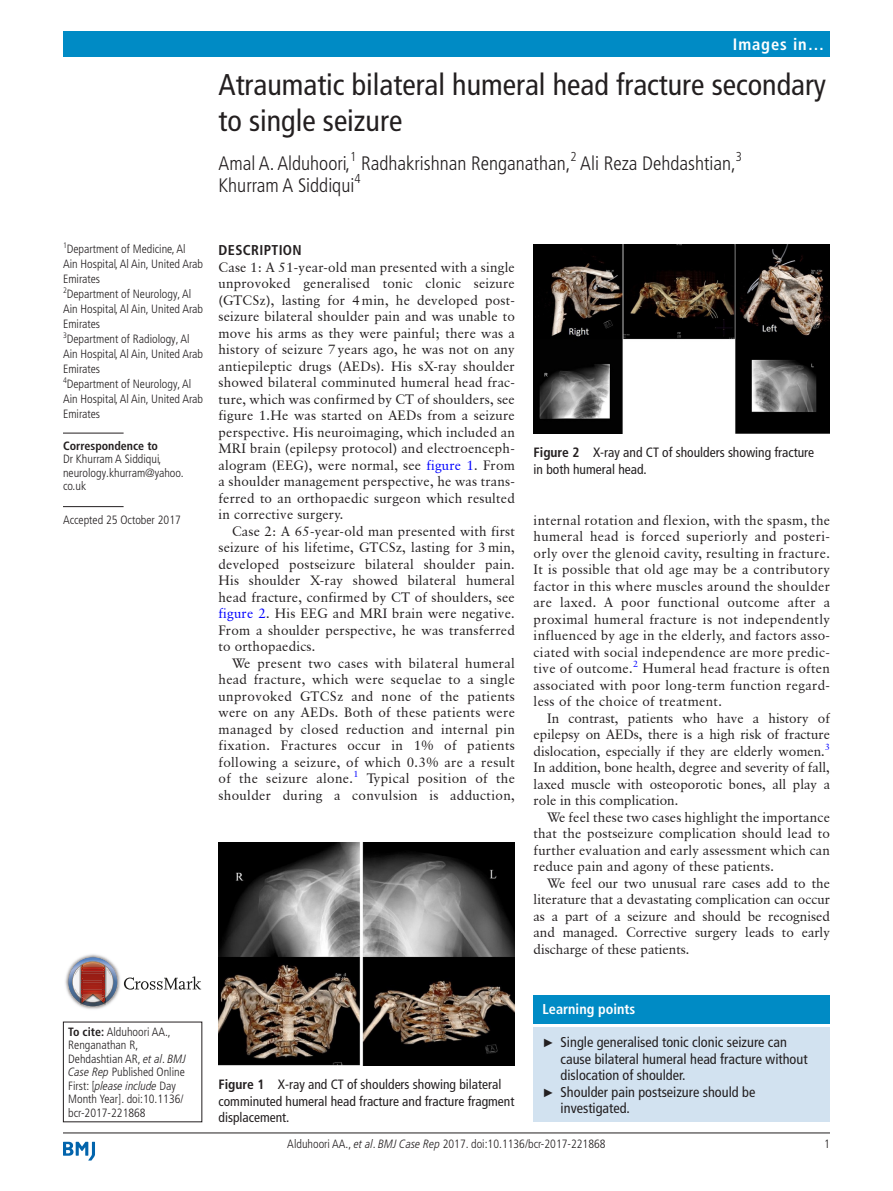
<style>
.page{position:relative;width:893px;height:1191px;background:#fff}
.page>*{position:absolute;margin:0;border:0;box-sizing:border-box;transform-origin:0 0}
.t1{font:condensed 30px/36px "Frutiger LT Pro";color:#231f20}
.t2{font:300 condensed 19.5px/22.5px "Frutiger LT Pro";color:#231f20}
.t3{font:700 condensed 16.5px "Frutiger LT Std";letter-spacing:.055em;color:#fff}
.t4{font:condensed 14.25px "Frutiger LT Pro";color:#231f20}
.t5{font:700 condensed 14.25px "Frutiger LT Pro";color:#fff}
.t6{font:700 condensed 14.25px "Frutiger LT Pro";letter-spacing:.025em;color:#231f20}
.t7{font:13.5px/16.5px "Classical Garamond BT";letter-spacing:.015em;color:#231f20;text-align:justify}
.t8{font:condensed 13.5px/16.5px "Frutiger LT Pro";color:#231f20}
.t9{font:300 condensed 12.9px "Frutiger LT Pro";color:#231f20}
.t10{font:300 condensed 12px/15px "Frutiger LT Pro";color:#231f20}
.t11{font:700 condensed 12px "Frutiger LT Pro";color:#231f20}
.s1{color:#00f}
.s2{font-weight:700}
.s3{font-style:italic}
.s4{font-family:"Arial";font-stretch:normal;font-size:12px}
</style>
<div class="page">
<hr style="left:63px;top:1132px;width:767px;height:1px;background:#231f20">
<svg style="left:63px;top:1141px;width:32px;height:19px"></svg>
<div style="left:63px;top:31px;width:767px;height:25px;background:#008bc5"></div>
<hr style="left:63px;top:433px;width:61px;height:1px;background:#231f20">
<hr style="left:63px;top:506px;width:61px;height:1px;background:#231f20">
<img style="left:65px;top:954px;width:55px;height:55px">
<svg style="left:68px;top:957px;width:49px;height:49px;background:#a88588"></svg>
<svg style="left:124px;top:976px;width:77px;height:13px"></svg>
<img style="left:219px;top:842px;width:296px;height:223px">
<img style="left:534px;top:244px;width:296px;height:189px">
<div style="left:534px;top:994px;width:296px;height:29px;background:#008bc5"></div>
<div style="left:534px;top:1027px;width:296px;height:95px;background:#d2e2f0"></div>
<p class="t3" style="left:733px;top:34px;width:93px">Images in…</p>
<h1 class="t1" style="left:219px;top:66px;width:609px">Atraumatic bilateral humeral head fracture secondary to single seizure</h1>
<h2 class="t2" style="left:219px;top:152px;width:525px">Amal A. Alduhoori,<sup>1</sup> Radhakrishnan Renganathan,<sup>2</sup> Ali Reza Dehdashtian,<sup>3<br></sup>Khurram A Siddiqui</h2>
<p class="t9" style="left:354px;top:171px;width:8px">4</p>
<p class="t10" style="left:63px;top:242px;width:142px"><sup>1</sup>Department of Medicine, Al<br>Ain Hospital, Al Ain, United Arab<br>Emirates<br><sup>2</sup>Department of Neurology, Al<br>Ain Hospital, Al Ain, United Arab<br>Emirates<br><sup>3</sup>Department of Radiology, Al<br>Ain Hospital, Al Ain, United Arab<br>Emirates<br><sup>4</sup>Department of Neurology, Al<br>Ain Hospital, Al Ain, United Arab<br>Emirates</p>
<p class="t11" style="left:63px;top:439px;width:97px">Correspondence to</p>
<p class="t10" style="left:63px;top:453px;width:122px;line-height:13.5px">Dr Khurram A Siddiqui, neurology.khurram@yahoo. co.uk</p>
<p class="t10" style="left:63px;top:512px;width:119px">Accepted 25 October 2017</p>
<p class="t6" style="left:219px;top:242px;width:85px">Description</p>
<p class="t7" style="left:218px;top:258px;width:298px">Case 1: A 51-year-old man presented with a single unprovoked generalised tonic clonic seizure (GTCSz), lasting for 4 min, he developed post&shy;seizure bilateral shoulder pain and was unable to move his arms as they were painful; there was a history of seizure 7 years ago, he was not on any antiepileptic drugs (AEDs). His sX-ray shoulder showed bilateral comminuted humeral head frac&shy;ture, which was confirmed by CT of shoulders, see figure 1.He was started on AEDs from a seizure perspective. His neuroimaging, which included an MRI brain (epilepsy protocol) and electroenceph&shy;alogram (EEG), were normal, see <span class="s1">figure 1</span>. From a shoulder management perspective, he was trans&shy;ferred to an orthopaedic surgeon which resulted in corrective surgery.</p>
<p class="t7" style="left:218px;top:522px;width:298px;text-indent:14px">Case 2: A 65-year-old man presented with first seizure of his lifetime, GTCSz, lasting for 3 min, developed postseizure bilateral shoulder pain.<br>His shoulder X-ray showed bilateral humeral head fracture, confirmed by CT of shoulders, see <span class="s1">figure 2</span>. His EEG and MRI brain were negative.<br>From a shoulder perspective, he was transferred to orthopaedics.</p>
<p class="t7" style="left:218px;top:654px;width:298px;text-indent:14px">We present two cases with bilateral humeral head fracture, which were sequelae to a single unprovoked GTCSz and none of the patients were on any AEDs. Both of these patients were managed by closed reduction and internal pin fixation. Fractures occur in 1% of patients following a seizure, of which 0.3% are a result of the seizure alone.<sup>1</sup> Typical position of the shoulder during a convulsion is adduction,</p>
<p class="t8" style="left:534px;top:444px;width:282px"><span class="s2">Figure 2</span> X-ray and CT of shoulders showing fracture in both humeral head.</p>
<p class="t7" style="left:534px;top:511px;width:298px">internal rotation and flexion, with the spasm, the humeral head is forced superiorly and posteri&shy;orly over the glenoid cavity, resulting in fracture.<br>It is possible that old age may be a contributory factor in this where muscles around the shoulder are laxed. A poor functional outcome after a proximal humeral fracture is not independently influenced by age in the elderly, and factors asso&shy;ciated with social independence are more predic&shy;tive of outcome.<sup>2</sup> Humeral head fracture is often associated with poor long-term function regard&shy;less of the choice of treatment.</p>
<p class="t7" style="left:534px;top:709px;width:298px;text-indent:14px">In contrast, patients who have a history of epilepsy on AEDs, there is a high risk of fracture dislocation, especially if they are elderly women.<sup>3<br></sup>In addition, bone health, degree and severity of fall, laxed muscle with osteoporotic bones, all play a role in this complication.</p>
<p class="t7" style="left:534px;top:808px;width:298px;text-indent:14px">We feel these two cases highlight the importance that the postseizure complication should lead to further evaluation and early assessment which can reduce pain and agony of these patients.</p>
<p class="t7" style="left:534px;top:874px;width:298px;text-indent:14px">We feel our two unusual rare cases add to the literature that a devastating complication can occur as a part of a seizure and should be recognised and managed. Corrective surgery leads to early discharge of these patients.</p>
<p class="t10" style="left:68px;top:1025px;width:119px;line-height:13.5px"><span class="s2">To cite:</span> Alduhoori AA.,<br>Renganathan R,<br>Dehdashtian AR, <span class="s3">et al</span>. <span class="s3">BMJ<br>Case Rep</span> Published Online<br>First: [<span class="s3">please include</span> Day<br>Month Year]. doi:10.1136/ bcr-2017-221868</p>
<p class="t8" style="left:219px;top:1076px;width:297px"><span class="s2">Figure 1</span> X-ray and CT of shoulders showing bilateral comminuted humeral head fracture and fracture fragment displacement.</p>
<p class="t5" style="left:543px;top:1001px;width:94px">Learning points</p>
<p class="t4" style="left:543px;top:1034px;width:246px"><span class="s4">►</span> Single generalised tonic clonic seizure can</p>
<p class="t4" style="left:561px;top:1050px;width:248px">cause bilateral humeral head fracture without</p>
<p class="t4" style="left:561px;top:1067px;width:126px">dislocation of shoulder.</p>
<p class="t4" style="left:543px;top:1083px;width:214px"><span class="s4">►</span> Shoulder pain postseizure should be</p>
<p class="t4" style="left:561px;top:1100px;width:71px">investigated.</p>
<p class="t10" style="left:287px;top:1136px;width:320px">Alduhoori AA., <span class="s3">et al</span>. <span class="s3">BMJ Case Rep</span> 2017. doi:10.1136/bcr-2017-221868</p>
<p class="t10" style="left:824px;top:1136px;width:7px">1</p>
</div>
